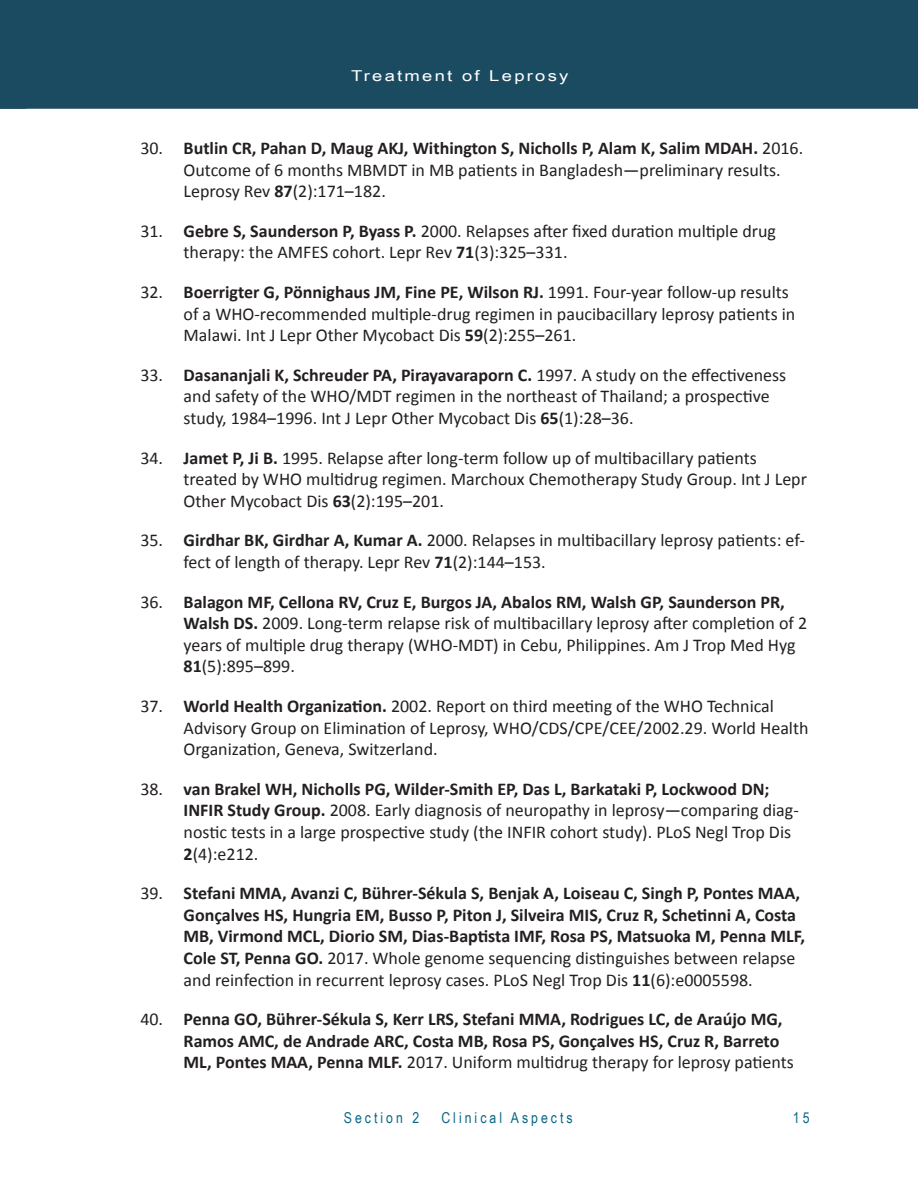
<style>
.page{position:relative;width:918px;height:1188px;background:#fff}
.page>*{position:absolute;margin:0;border:0;box-sizing:border-box;transform-origin:0 0}
.Bibliography{font:18px/21.6px "Calibri";color:#231f20}
.Bibliography-2{font:700 18px/21.6px "Calibri";color:#231f20}
.t1{font:15px "Arial Narrow";letter-spacing:.2em;color:#0a6786}
.t2{font:15px "Arial Narrow";letter-spacing:.1em;color:#fff;scale:1.5 1}
.s1{font-weight:700}
.s2{font-weight:400}
</style>
<div class="page">
<div style="left:0;top:0;width:918px;height:109px;background:#1b4b61"></div>
<p class="t2" style="left:351px;top:65px;width:146px">Treatment of Leprosy</p>
<p class="Bibliography" style="left:184px;top:136px;width:621px;text-indent:-43px">30. <span class="s1">Butlin CR, Pahan D, Maug AKJ, Withington S, Nicholls P, Alam K, Salim MDAH.</span> 2016.<br>Outcome of 6 months MBMDT in MB patients in Bangladesh—preliminary results.<br>Leprosy Rev <span class="s1">87</span>(2):171–182.</p>
<p class="Bibliography" style="left:184px;top:219px;width:594px;text-indent:-43px">31. <span class="s1">Gebre S, Saunderson P, Byass P.</span> 2000. Relapses after fixed duration multiple drug therapy: the AMFES cohort. Lepr Rev <span class="s1">71</span>(3):325–331.</p>
<p class="Bibliography" style="left:184px;top:280px;width:613px;text-indent:-43px">32. <span class="s1">Boerrigter G, Pönnighaus JM, Fine PE, Wilson RJ.</span> 1991. Four-year follow-up results of a WHO-recommended multiple-drug regimen in paucibacillary leprosy patients in<br>Malawi. Int J Lepr Other Mycobact Dis <span class="s1">59</span>(2):255–261.</p>
<p class="Bibliography" style="left:184px;top:363px;width:604px;text-indent:-43px">33. <span class="s1">Dasananjali K, Schreuder PA, Pirayavaraporn C.</span> 1997. A study on the effectiveness and safety of the WHO/MDT regimen in the northeast of Thailand; a prospective study, 1984–1996. Int J Lepr Other Mycobact Dis <span class="s1">65</span>(1):28–36.</p>
<p class="Bibliography" style="left:184px;top:446px;width:625px;text-indent:-43px">34. <span class="s1">Jamet P, Ji B.</span> 1995. Relapse after long-term follow up of multibacillary patients treated by WHO multidrug regimen. Marchoux Chemotherapy Study Group. Int J Lepr<br>Other Mycobact Dis <span class="s1">63</span>(2):195–201.</p>
<p class="Bibliography" style="left:184px;top:529px;width:623px;text-indent:-43px">35. <span class="s1">Girdhar BK, Girdhar A, Kumar A.</span> 2000. Relapses in multibacillary leprosy patients: ef&shy;fect of length of therapy. Lepr Rev <span class="s1">71</span>(2):144–153.</p>
<p class="Bibliography" style="left:184px;top:590px;width:625px;text-indent:-43px">36. <span class="s1">Balagon MF, Cellona RV, Cruz E, Burgos JA, Abalos RM, Walsh GP, Saunderson PR, Walsh DS.</span> 2009. Long-term relapse risk of multibacillary leprosy after completion of 2 years of multiple drug therapy (WHO-MDT) in Cebu, Philippines. Am J Trop Med Hyg <span class="s1">81</span>(5):895–899.</p>
<p class="Bibliography" style="left:184px;top:694px;width:626px;text-indent:-43px">37. <span class="s1">World Health Organization.</span> 2002. Report on third meeting of the WHO Technical<br>Advisory Group on Elimination of Leprosy, WHO/CDS/CPE/CEE/2002.29. World Health<br>Organization, Geneva, Switzerland.</p>
<p class="Bibliography" style="left:184px;top:777px;width:617px;text-indent:-43px">38. <span class="s1">van Brakel WH, Nicholls PG, Wilder-Smith EP, Das L, Barkataki P, Lockwood DN; INFIR Study Group.</span> 2008. Early diagnosis of neuropathy in leprosy—comparing diag&shy;nostic tests in a large prospective study (the INFIR cohort study). PLoS Negl Trop Dis <span class="s1">2</span>(4):e212.</p>
<p class="Bibliography-2" style="left:184px;top:882px;width:623px;text-indent:-43px"><span class="s2">39.</span> Stefani MMA, Avanzi C, Bührer-Sékula S, Benjak A, Loiseau C, Singh P, Pontes MAA, Gonçalves HS, Hungria EM, Busso P, Piton J, Silveira MIS, Cruz R, Schetinni A, Costa MB, Virmond MCL, Diorio SM, Dias-Baptista IMF, Rosa PS, Matsuoka M, Penna MLF, Cole ST, Penna GO. <span class="s2">2017. Whole genome sequencing distinguishes between relapse and reinfection in recurrent leprosy cases. PLoS Negl Trop Dis</span> 11<span class="s2">(6):e0005598.</span></p>
<p class="Bibliography-2" style="left:184px;top:1008px;width:612px;text-indent:-43px"><span class="s2">40.</span> Penna GO, Bührer-Sékula S, Kerr LRS, Stefani MMA, Rodrigues LC, de Araújo MG,<br>Ramos AMC, de Andrade ARC, Costa MB, Rosa PS, Gonçalves HS, Cruz R, Barreto<br>ML, Pontes MAA, Penna MLF. <span class="s2">2017. Uniform multidrug therapy for leprosy patients</span></p>
<p class="t1" style="left:344px;top:1107px;width:77px">Section 2</p>
<p class="t1" style="left:441px;top:1107px;width:133px">Clinical Aspects</p>
<p class="t1" style="left:793px;top:1107px;width:18px">15</p>
</div>
